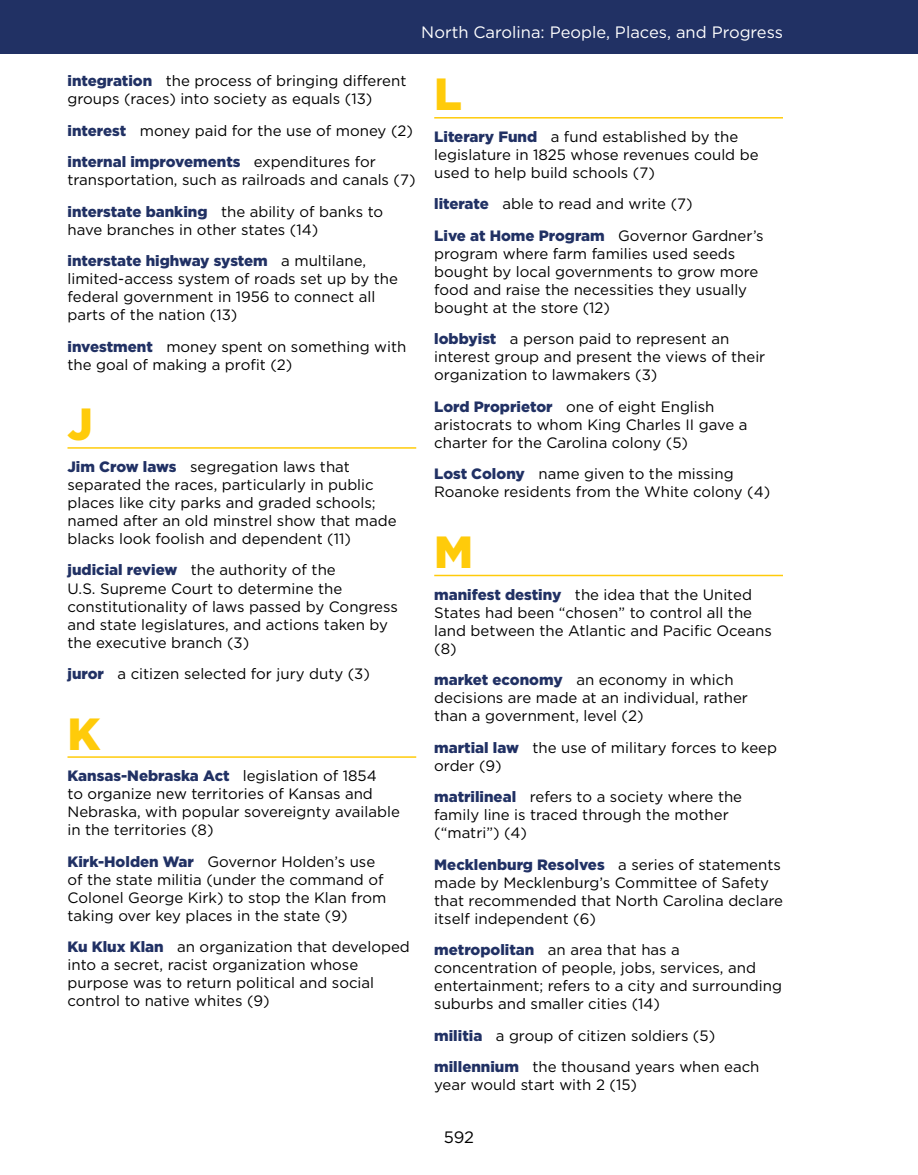
<style>
.page{position:relative;width:918px;height:1175px;background:#fff}
.page>*{position:absolute;margin:0;border:0;box-sizing:border-box;transform-origin:0 0}
.t1{font:900 45px "Gotham";color:#ffcb0a}
.t2{font:16.5px "Gotham";color:#fff}
.t3{font:16.5px "Gotham";color:#000}
.t4{font:15px/18px "Gotham";color:#000}
.s1{font-weight:900;color:#213164}
</style>
<div class="page">
<hr style="left:68px;top:447px;width:348px;height:1px;background:#ffcb0a">
<hr style="left:68px;top:756px;width:348px;height:1px;background:#ffcb0a">
<hr style="left:434px;top:117px;width:349px;height:1px;background:#ffcb0a">
<hr style="left:434px;top:574px;width:349px;height:2px;background:#ffcb0a">
<div style="left:0;top:0;width:918px;height:54px;background:#213164"></div>
<p class="t2" style="left:421px;top:22px;width:363px">North Carolina: People, Places, and Progress</p>
<p class="t4" style="left:68px;top:72px;width:340px"><span class="s1">integration</span> the process of bringing different groups (races) into society as equals (13)</p>
<p class="t4" style="left:68px;top:114px;width:347px;line-height:31.5px"><span class="s1">interest</span> money paid for the use of money (2) <span class="s1">internal improvements</span> expenditures for</p>
<p class="t4" style="left:68px;top:164px;width:350px;line-height:31.5px">transportation, such as railroads and canals (7) <span class="s1">interstate banking</span> the ability of banks to</p>
<p class="t4" style="left:68px;top:213px;width:300px;line-height:31.5px">have branches in other states (14) <span class="s1">interstate highway system</span> a multilane,</p>
<p class="t4" style="left:68px;top:270px;width:332px">limited-access system of roads set up by the federal government in 1956 to connect all parts of the nation (13)</p>
<p class="t4" style="left:68px;top:337px;width:340px"><span class="s1">investment</span> money spent on something with the goal of making a profit (2)</p>
<h1 class="t1" style="left:68px;top:393px;width:27px">J</h1>
<p class="t4" style="left:68px;top:457px;width:331px"><span class="s1">Jim Crow laws</span> segregation laws that separated the races, particularly in public places like city parks and graded schools; named after an old minstrel show that made blacks look foolish and dependent (11)</p>
<p class="t4" style="left:68px;top:561px;width:332px"><span class="s1">judicial review</span> the authority of the<br>U.S. Supreme Court to determine the constitutionality of laws passed by Congress and state legislatures, and actions taken by the executive branch (3)</p>
<p class="t4" style="left:68px;top:664px;width:304px"><span class="s1">juror</span> a citizen selected for jury duty (3)</p>
<h1 class="t1" style="left:68px;top:702px;width:34px">K</h1>
<p class="t4" style="left:68px;top:766px;width:334px"><span class="s1">Kansas-Nebraska Act</span> legislation of 1854<br>to organize new territories of Kansas and Nebraska, with popular sovereignty available in the territories (8)</p>
<p class="t4" style="left:68px;top:852px;width:320px"><span class="s1">Kirk-Holden War</span> Governor Holden’s use of the state militia (under the command of Colonel George Kirk) to stop the Klan from taking over key places in the state (9)</p>
<p class="t4" style="left:68px;top:937px;width:344px"><span class="s1">Ku Klux Klan</span> an organization that developed into a secret, racist organization whose purpose was to return political and social control to native whites (9)</p>
<h1 class="t1" style="left:434px;top:63px;width:29px">L</h1>
<p class="t4" style="left:434px;top:127px;width:326px"><span class="s1">Literary Fund</span> a fund established by the legislature in 1825 whose revenues could be used to help build schools (7)</p>
<p class="t4" style="left:434px;top:188px;width:331px;line-height:31.5px"><span class="s1">literate</span> able to read and write (7)<br><span class="s1">Live at Home Program</span> Governor Gardner’s</p>
<p class="t4" style="left:434px;top:244px;width:326px">program where farm families used seeds bought by local governments to grow more food and raise the necessities they usually bought at the store (12)</p>
<p class="t4" style="left:434px;top:330px;width:333px"><span class="s1">lobbyist</span> a person paid to represent an interest group and present the views of their organization to lawmakers (3)</p>
<p class="t4" style="left:434px;top:397px;width:315px"><span class="s1">Lord Proprietor</span> one of eight English aristocrats to whom King Charles II gave a charter for the Carolina colony (5)</p>
<p class="t4" style="left:434px;top:465px;width:338px"><span class="s1">Lost Colony</span> name given to the missing<br>Roanoke residents from the White colony (4)</p>
<h1 class="t1" style="left:434px;top:521px;width:41px">M</h1>
<p class="t4" style="left:434px;top:585px;width:339px"><span class="s1">manifest destiny</span> the idea that the United States had been “chosen” to control all the land between the Atlantic and Pacific Oceans (8)</p>
<p class="t4" style="left:434px;top:670px;width:315px"><span class="s1">market economy</span> an economy in which decisions are made at an individual, rather than a government, level (2)</p>
<p class="t4" style="left:434px;top:738px;width:344px"><span class="s1">martial law</span> the use of military forces to keep order (9)</p>
<p class="t4" style="left:434px;top:787px;width:309px"><span class="s1">matrilineal</span> refers to a society where the family line is traced through the mother (“matri”) (4)</p>
<p class="t4" style="left:434px;top:855px;width:350px"><span class="s1">Mecklenburg Resolves</span> a series of statements made by Mecklenburg’s Committee of Safety that recommended that North Carolina declare itself independent (6)</p>
<p class="t4" style="left:434px;top:940px;width:349px"><span class="s1">metropolitan</span> an area that has a concentration of people, jobs, services, and entertainment; refers to a city and surrounding suburbs and smaller cities (14)</p>
<p class="t4" style="left:434px;top:1019px;width:327px;line-height:31.5px"><span class="s1">militia</span> a group of citizen soldiers (5) <span class="s1">millennium</span> the thousand years when each</p>
<p class="t4" style="left:434px;top:1075px;width:204px">year would start with 2 (15)</p>
<p class="t3" style="left:444px;top:1126px;width:32px">592</p>
</div>
